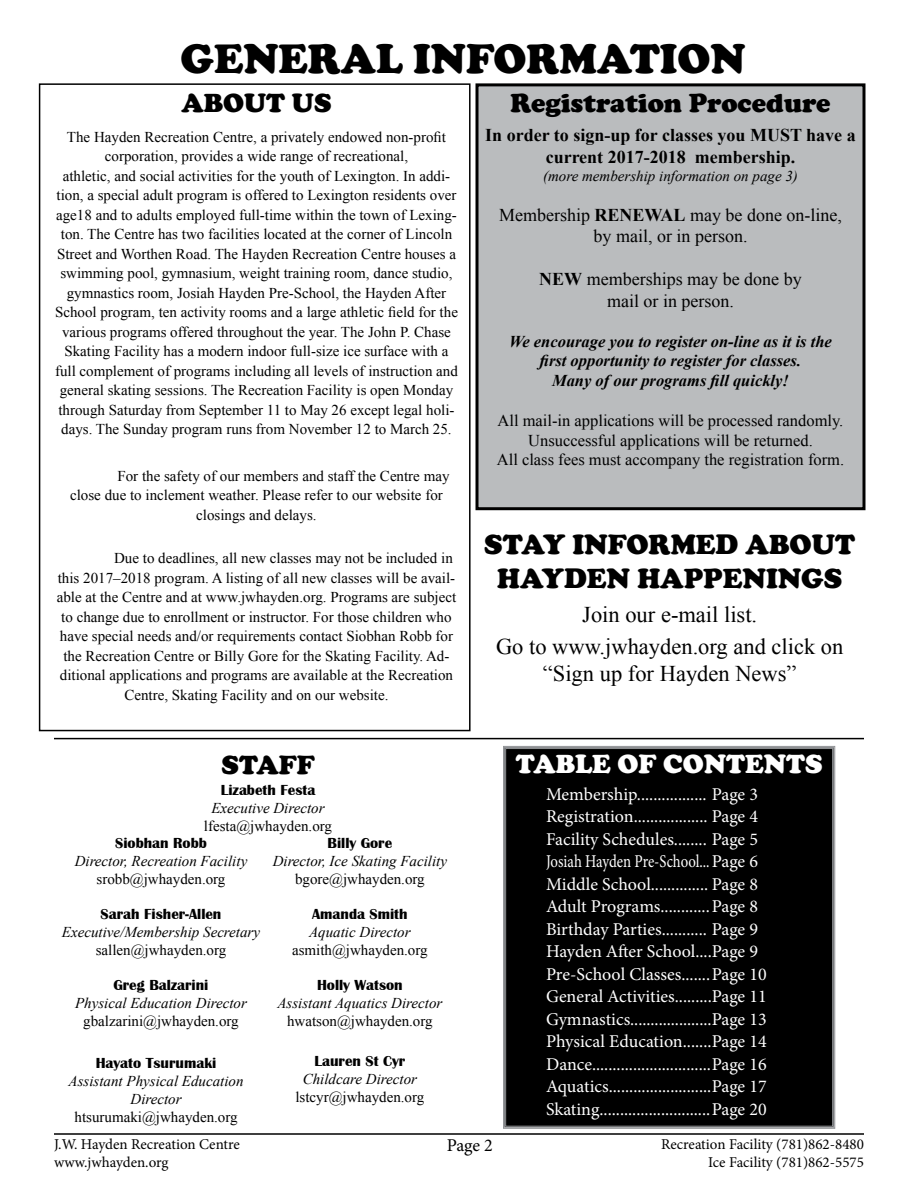
<style>
.page{position:relative;width:918px;height:1188px;background:#fff}
.page>*{position:absolute;margin:0;border:0;box-sizing:border-box;transform-origin:0 0}
.t1{font:900 42.45px "Cooper";color:#000}
.t2{font:900 28.5px/34.2px "Cooper";color:#000;text-align:center}
.t3{font:900 27px "Cooper";color:#000}
.t4{font:900 27px "Cooper";color:#fff}
.t5{font:22.5px/31.5px "Times New Roman";color:#000;text-align:center}
.t6{font:18px/22.5px "Minion Pro";letter-spacing:-.005em;color:#fff}
.t7{font:18px/21.6px "Times New Roman";color:#000;text-align:center}
.t8{font:700 18px/21.6px "Times New Roman";color:#000;text-align:center}
.t9{font:18px "Minion Pro";color:#000}
.t10{font:16.5px/19.8px "Times New Roman";color:#000;text-align:center}
.t11{font:italic 700 16.5px/19.8px "Times New Roman";color:#000;text-align:center}
.t12{font:15px/19.5px "Times New Roman";color:#000;text-align:center}
.t13{font:italic 15px/18px "Times New Roman";color:#000;text-align:center}
.t14{font:700 15px "Britannic";color:#000}
.t15{font:15px/18px "Minion Pro";color:#000;text-align:right}
.s1{font-weight:700}
</style>
<div class="page">
<div style="left:39px;top:83px;width:432px;height:648px;border:2px solid #000"></div>
<div style="left:477px;top:85px;width:387px;height:424px;background:#babcbe"></div>
<div style="left:476px;top:83px;width:390px;height:427px;border:3px solid #000"></div>
<hr style="left:54px;top:738px;width:810px;height:1px;background:#000">
<div style="left:503px;top:746px;width:333px;height:383px;background:#000"></div>
<div style="left:505px;top:748px;width:328px;height:379px;border:1px solid #919396"></div>
<hr style="left:54px;top:1133px;width:810px;height:2px;background:#000">
<h1 class="t1" style="left:180px;top:34px;width:567px">GENERAL INFORMATION</h1>
<h3 class="t3" style="left:181px;top:88px;width:152px">ABOUT US</h3>
<h3 class="t3" style="left:511px;top:87px;width:321px">Registration Procedure</h3>
<p class="t8" style="left:485px;top:124px;width:372px">In order to sign-up for classes you MUST have a current 2017-2018 membership.</p>
<p class="t13" style="left:543px;top:167px;width:256px">(more membership information on page 3)</p>
<p class="t7" style="left:499px;top:204px;width:344px">Membership <span class="s1">RENEWAL</span> may be done on-line, by mail, or in person.</p>
<p class="t7" style="left:539px;top:268px;width:264px"><span class="s1">NEW</span> memberships may be done by mail or in person.</p>
<p class="t11" style="left:509px;top:331px;width:324px">We encourage you to register on-line as it is the first opportunity to register for classes.<br>Many of our programs fill quickly!</p>
<p class="t10" style="left:497px;top:410px;width:349px">All mail-in applications will be processed randomly.<br>Unsuccessful applications will be returned.<br>All class fees must accompany the registration form.</p>
<p class="t12" style="left:55px;top:127px;width:404px">The Hayden Recreation Centre, a privately endowed non-profit corporation, provides a wide range of recreational,<br>athletic, and social activities for the youth of Lexington. In addi&shy;tion, a special adult program is offered to Lexington residents over age18 and to adults employed full-time within the town of Lexing&shy;ton. The Centre has two facilities located at the corner of Lincoln Street and Worthen Road. The Hayden Recreation Centre houses a swimming pool, gymnasium, weight training room, dance studio, gymnastics room, Josiah Hayden Pre-School, the Hayden After School program, ten activity rooms and a large athletic field for the various programs offered throughout the year. The John P. Chase Skating Facility has a modern indoor full-size ice surface with a full complement of programs including all levels of instruction and general skating sessions. The Recreation Facility is open Monday through Saturday from September 11 to May 26 except legal holi&shy;days. The Sunday program runs from November 12 to March 25.</p>
<p class="t12" style="left:117px;top:466px;width:334px">For the safety of our members and staff the Centre may</p>
<p class="t12" style="left:70px;top:485px;width:374px">close due to inclement weather. Please refer to our website for</p>
<p class="t12" style="left:196px;top:505px;width:122px">closings and delays.</p>
<p class="t12" style="left:114px;top:548px;width:340px">Due to deadlines, all new classes may not be included in</p>
<p class="t12" style="left:58px;top:568px;width:399px">this 2017–2018 program. A listing of all new classes will be avail-</p>
<p class="t12" style="left:57px;top:587px;width:401px">able at the Centre and at www.jwhayden.org. Programs are subject</p>
<p class="t12" style="left:61px;top:607px;width:392px">to change due to enrollment or instructor. For those children who</p>
<p class="t12" style="left:60px;top:626px;width:395px">have special needs and/or requirements contact Siobhan Robb for</p>
<p class="t12" style="left:63px;top:646px;width:388px">the Recreation Centre or Billy Gore for the Skating Facility. Ad-</p>
<p class="t12" style="left:60px;top:665px;width:395px">ditional applications and programs are available at the Recreation</p>
<p class="t12" style="left:124px;top:685px;width:266px">Centre, Skating Facility and on our website.</p>
<h2 class="t2" style="left:484px;top:527px;width:372px">STAY INFORMED ABOUT<br>HAYDEN HAPPENINGS</h2>
<h3 class="t5" style="left:496px;top:599px;width:349px">Join our e-mail list.<br>Go to www.jwhayden.org and click on</h3>
<h3 class="t5" style="left:543px;top:657px;width:255px">“Sign up for Hayden News”</h3>
<h3 class="t3" style="left:221px;top:749px;width:95px">STAFF</h3>
<p class="t14" style="left:221px;top:781px;width:96px">Lizabeth Festa</p>
<p class="t13" style="left:211px;top:798px;width:115px">Executive Director</p>
<p class="t12" style="left:204px;top:816px;width:130px">lfesta@jwhayden.org</p>
<p class="t14" style="left:115px;top:834px;width:93px">Siobhan Robb</p>
<p class="t13" style="left:75px;top:851px;width:174px">Director, Recreation Facility</p>
<p class="t12" style="left:97px;top:869px;width:130px">srobb@jwhayden.org</p>
<p class="t14" style="left:328px;top:834px;width:66px">Billy Gore</p>
<p class="t13" style="left:273px;top:851px;width:176px">Director, Ice Skating Facility</p>
<p class="t12" style="left:295px;top:869px;width:131px">bgore@jwhayden.org</p>
<p class="t14" style="left:101px;top:906px;width:122px">Sarah Fisher-Allen</p>
<p class="t13" style="left:62px;top:923px;width:200px">Executive/Membership Secretary</p>
<p class="t12" style="left:96px;top:940px;width:132px">sallen@jwhayden.org</p>
<p class="t14" style="left:113px;top:977px;width:97px">Greg Balzarini</p>
<p class="t13" style="left:75px;top:994px;width:173px">Physical Education Director</p>
<p class="t12" style="left:83px;top:1011px;width:157px">gbalzarini@jwhayden.org</p>
<p class="t14" style="left:96px;top:1054px;width:122px">Hayato Tsurumaki</p>
<p class="t13" style="left:69px;top:1071px;width:177px">Assistant Physical Education<br>Director</p>
<p class="t12" style="left:75px;top:1107px;width:165px">htsurumaki@jwhayden.org</p>
<p class="t14" style="left:312px;top:906px;width:97px">Amanda Smith</p>
<p class="t13" style="left:309px;top:923px;width:103px">Aquatic Director</p>
<p class="t12" style="left:292px;top:940px;width:137px">asmith@jwhayden.org</p>
<p class="t14" style="left:317px;top:977px;width:87px">Holly Watson</p>
<p class="t13" style="left:277px;top:994px;width:167px">Assistant Aquatics Director</p>
<p class="t12" style="left:287px;top:1011px;width:147px">hwatson@jwhayden.org</p>
<p class="t14" style="left:315px;top:1053px;width:92px">Lauren St Cyr</p>
<p class="t13" style="left:303px;top:1070px;width:116px">Childcare Director</p>
<p class="t12" style="left:295px;top:1087px;width:130px">lstcyr@jwhayden.org</p>
<p class="t15" style="left:54px;top:1135px;width:187px">J.W. Hayden Recreation Centre</p>
<p class="t9" style="left:447px;top:1133px;width:48px">Page 2</p>
<p class="t15" style="left:54px;top:1153px;width:116px">www.jwhayden.org</p>
<h3 class="t4" style="left:516px;top:748px;width:308px">TABLE OF CONTENTS</h3>
<p class="t6" style="left:546px;top:783px;width:222px">Membership................. Page 3<br>Registration.................. Page 4<br>Facility Schedules........ Page 5<br>Josiah Hayden Pre-School...Page 6<br>Middle School.............. Page 8<br>Adult Programs............Page 8<br>Birthday Parties........... Page 9<br>Hayden After School....Page 9<br>Pre-School Classes.......Page 10<br>General Activities.........Page 11<br>Gymnastics....................Page 13<br>Physical Education.......Page 14<br>Dance.............................Page 16<br>Aquatics.........................Page 17<br>Skating...........................Page 20</p>
<p class="t15" style="left:661px;top:1135px;width:204px">Recreation Facility (781)862-8480<br>Ice Facility (781)862-5575</p>
</div>
